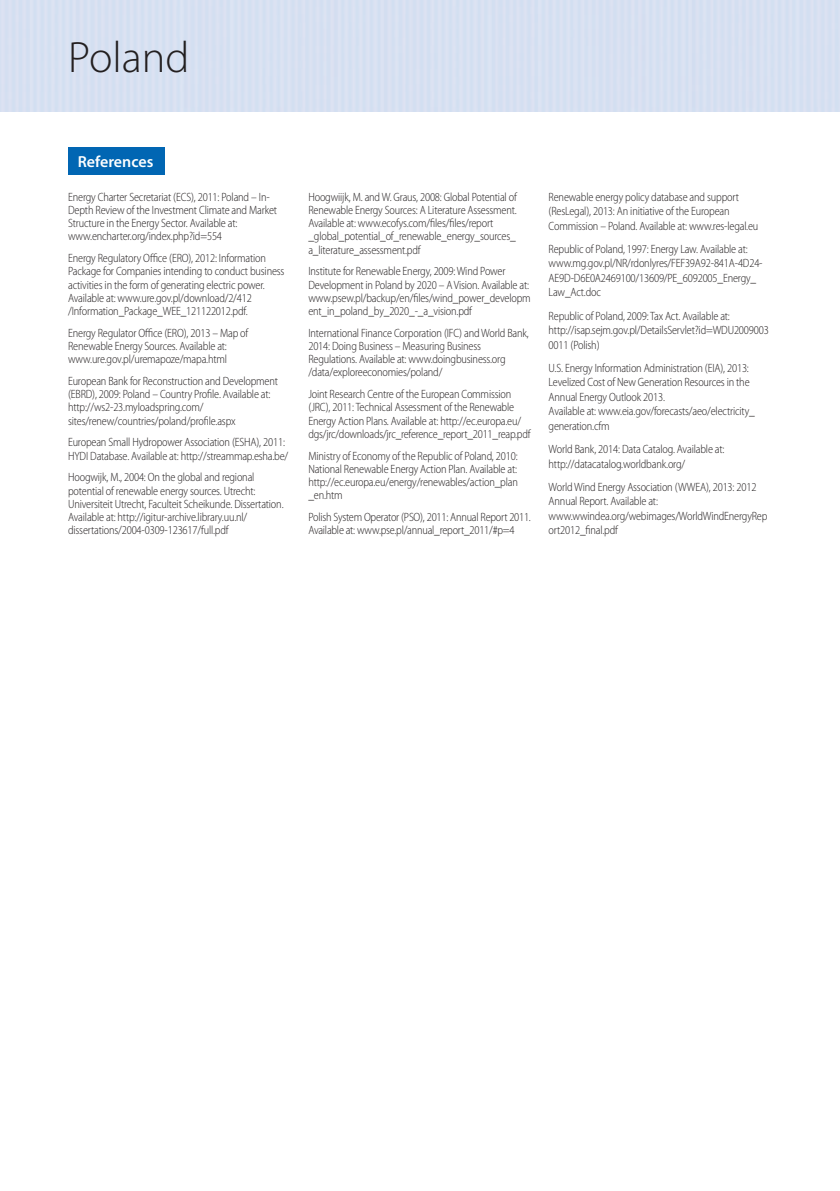
<style>
.page{position:relative;width:840px;height:1191px;background:#fff}
.page>*{position:absolute;margin:0;border:0;box-sizing:border-box;transform-origin:0 0}
.t1{font:300 44px "Myriad Pro";color:#231f20}
.t2{font:600 16px "Myriad Pro";color:#fff}
.t3{font:300 semi-condensed 12px/13.2px "Myriad Pro";letter-spacing:-.015em;color:#231f20;scale:.95 1}
</style>
<div class="page">
<div style="left:68px;top:147px;width:96px;height:28px;background:#0166b3"></div>
<h1 class="t1" style="left:68px;top:41px;width:123px">Poland</h1>
<h2 class="t2" style="left:78px;top:155px;width:77px">References</h2>
<p class="t3" style="left:68px;top:191px;width:221px">Energy Charter Secretariat (ECS), 2011: Poland – In-Depth Review of the Investment Climate and Market Structure in the Energy Sector. Available at: www.encharter.org/index.php?id=554</p>
<p class="t3" style="left:68px;top:252px;width:229px">Energy Regulatory Office (ERO), 2012: Information Package for Companies intending to conduct business activities in the form of generating electric power.<br>Available at: www.ure.gov.pl/download/2/412 /Information_Package_WEE_121122012.pdf.</p>
<p class="t3" style="left:68px;top:327px;width:191px">Energy Regulator Office (ERO), 2013 – Map of<br>Renewable Energy Sources. Available at: www.ure.gov.pl/uremapoze/mapa.html</p>
<p class="t3" style="left:68px;top:375px;width:222px">European Bank for Reconstruction and Development (EBRD), 2009: Poland – Country Profile. Available at: http://ws2-23.myloadspring.com/ sites/renew/countries/poland/profile.aspx</p>
<p class="t3" style="left:68px;top:437px;width:233px">European Small Hydropower Association (ESHA), 2011:<br>HYDI Database. Available at: http://streammap.esha.be/</p>
<p class="t3" style="left:68px;top:472px;width:228px">Hoogwijk, M., 2004: On the global and regional potential of renewable energy sources. Utrecht:<br>Universiteit Utrecht, Faculteit Scheikunde. Dissertation.<br>Available at: http://igitur-archive.library.uu.nl/ dissertations/2004-0309-123617/full.pdf</p>
<p class="t3" style="left:308px;top:191px;width:221px">Hoogwiijk, M. andW. Graus, 2008: Global Potential of Renewable Energy Sources: A Literature Assessment.<br>Available at: www.ecofys.com/files/files/report _global_potential_of_renewable_energy_sources_ a_literature_assessment.pdf</p>
<p class="t3" style="left:308px;top:266px;width:235px">Institute for Renewable Energy, 2009:Wind Power Development in Poland by 2020 – AVision. Available at: www.psew.pl/backup/en/files/wind_power_developm ent_in_poland_by_2020_-_a_vision.pdf</p>
<p class="t3" style="left:308px;top:327px;width:233px">International Finance Corporation (IFC) andWorld Bank, 2014: Doing Business – Measuring Business Regulations. Available at: www.doingbusiness.org /data/exploreeconomies/poland/</p>
<p class="t3" style="left:308px;top:388px;width:235px">Joint Research Centre of the European Commission (JRC), 2011: Technical Assessment of the Renewable Energy Action Plans. Available at: http://ec.europa.eu/ dgs/jrc/downloads/jrc_reference_report_2011_reap.pdf</p>
<p class="t3" style="left:308px;top:450px;width:222px;text-align:justify">Ministry of Economy of the Republic of Poland, 2010:<br>National Renewable Energy Action Plan. Available at: http://ec.europa.eu/energy/renewables/action_plan _en.htm</p>
<p class="t3" style="left:308px;top:511px;width:236px">Polish System Operator (PSO), 2011: Annual Report 2011.<br>Available at: www.pse.pl/annual_report_2011/#p=4</p>
<p class="t3" style="left:548px;top:190px;width:222px;line-height:14.6px">Renewable energy policy database and support (ResLegal), 2013: An initiative of the European<br>Commission – Poland. Available at: www.res-legal.eu</p>
<p class="t3" style="left:548px;top:242px;width:227px;line-height:14.6px">Republic of Poland, 1997: Energy Law. Available at: www.mg.gov.pl/NR/rdonlyres/FEF39A92-841A-4D24- AE9D-D6E0A2469100/13609/PE_6092005_Energy_ Law_Act.doc</p>
<p class="t3" style="left:548px;top:309px;width:233px;line-height:14.6px">Republic of Poland, 2009: Tax Act. Available at: http://isap.sejm.gov.pl/DetailsServlet?id=WDU2009003<br>0011 (Polish)</p>
<p class="t3" style="left:548px;top:361px;width:218px;line-height:14.6px">U.S. Energy Information Administration (EIA), 2013:<br>Levelized Cost of New Generation Resources in the Annual Energy Outlook 2013.<br>Available at: www.eia.gov/forecasts/aeo/electricity_ generation.cfm</p>
<p class="t3" style="left:548px;top:443px;width:186px;line-height:14.6px">World Bank, 2014: Data Catalog. Available at: http://datacatalog.worldbank.org/</p>
<p class="t3" style="left:548px;top:480px;width:232px;line-height:14.6px">WorldWind Energy Association (WWEA), 2013: 2012<br>Annual Report. Available at: www.wwindea.org/webimages/WorldWindEnergyRep ort2012_final.pdf</p>
</div>
